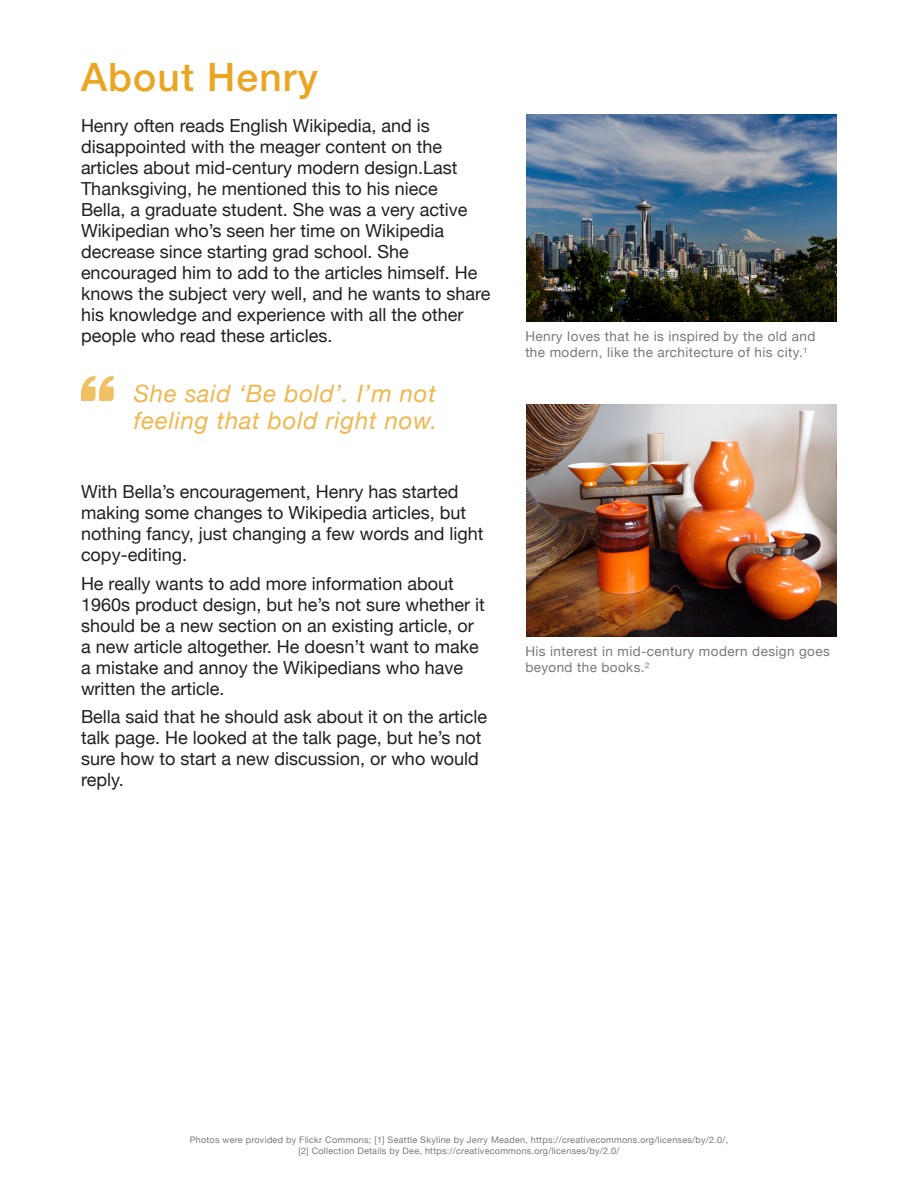
<style>
.page{position:relative;width:918px;height:1188px;background:#fff}
.page>*{position:absolute;margin:0;border:0;box-sizing:border-box;transform-origin:0 0}
.t1{font:500 39px "Helvetica Neue";letter-spacing:.03em;color:#eaa522}
.t2{font:italic 24px/27px "Helvetica Neue";letter-spacing:.03em;color:#eaa522}
.t3{font:18px/21px "Helvetica Neue";color:#231f20}
.t4{font:13.5px/16.2px "Helvetica Neue";letter-spacing:.03em;color:#787878}
.t5{font:9px/10.5px "Helvetica Neue";letter-spacing:.03em;color:#787878;text-align:center}
</style>
<div class="page">
<img style="left:526px;top:404px;width:311px;height:233px">
<img style="left:526px;top:114px;width:311px;height:207px">
<svg style="left:81px;top:376px;width:33px;height:25px"></svg>
<h1 class="t1" style="left:81px;top:53px;width:239px">About Henry</h1>
<p class="t3" style="left:81px;top:114px;width:411px">Henry often reads English Wikipedia, and is disappointed with the meager content on the articles about mid-century modern design.Last Thanksgiving, he mentioned this to his niece<br>Bella, a graduate student. She was a very active Wikipedian who’s seen her time on Wikipedia decrease since starting grad school. She encouraged him to add to the articles himself. He knows the subject very well, and he wants to share his knowledge and experience with all the other people who read these articles.</p>
<h2 class="t2" style="left:134px;top:379px;width:305px">She said ‘Be bold’. I’m not feeling that bold right now.</h2>
<p class="t3" style="left:81px;top:481px;width:404px">With Bella’s encouragement, Henry has started making some changes to Wikipedia articles, but nothing fancy, just changing a few words and light copy-editing.</p>
<p class="t3" style="left:81px;top:573px;width:405px">He really wants to add more information about 1960s product design, but he’s not sure whether it should be a new section on an existing article, or a new article altogether. He doesn’t want to make a mistake and annoy the Wikipedians who have written the article.</p>
<p class="t3" style="left:81px;top:706px;width:408px">Bella said that he should ask about it on the article talk page. He looked at the talk page, but he’s not sure how to start a new discussion, or who would reply.</p>
<p class="t4" style="left:525px;top:328px;width:292px">Henry loves that he is inspired by the old and the modern, like the architecture of his city.<sup>1</sup></p>
<p class="t4" style="left:525px;top:643px;width:306px">His interest in mid-century modern design goes beyond the books.<sup>2</sup></p>
<p class="t5" style="left:190px;top:1134px;width:540px">Photos were provided by Flickr Commons; [1] Seattle Skyline by Jerry Meaden, https://creativecommons.org/licenses/by/2.0/, [2] Collection Details by Dee, https://creativecommons.org/licenses/by/2.0/</p>
</div>
